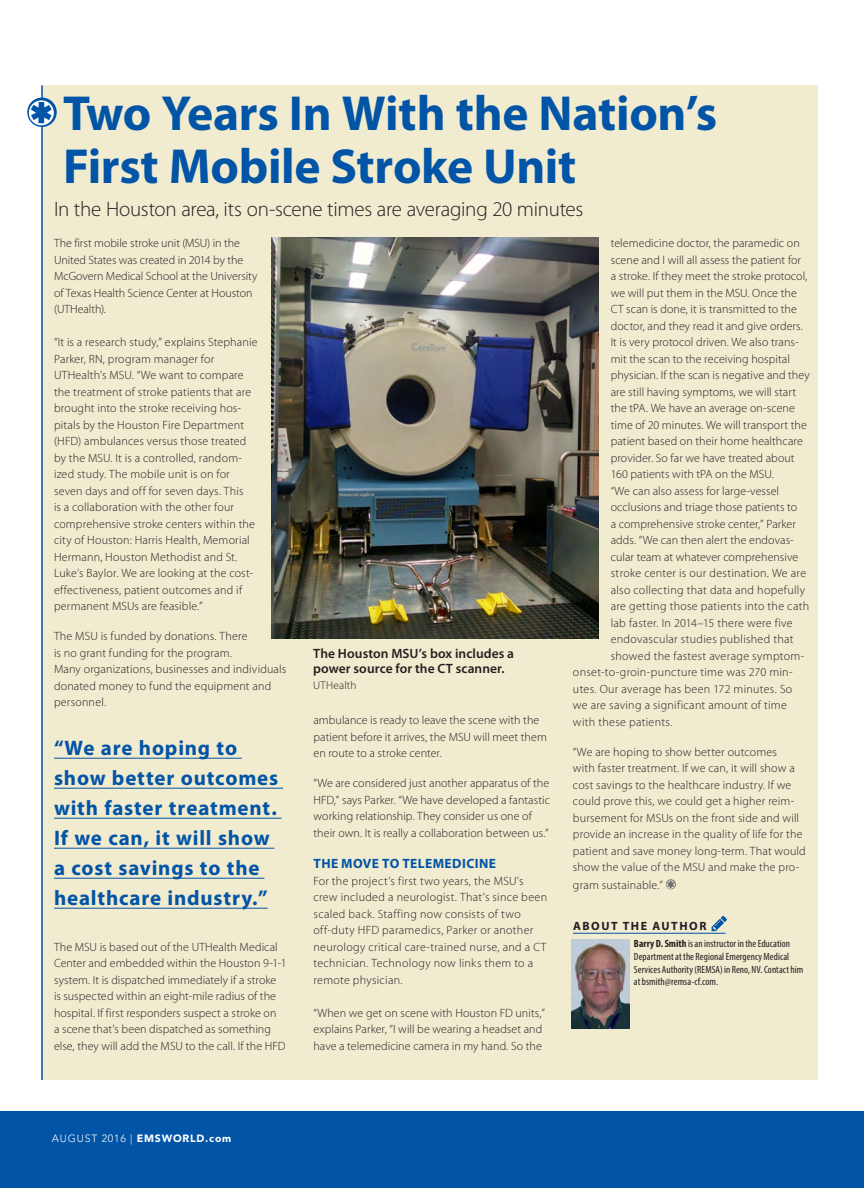
<style>
.page{position:relative;width:864px;height:1188px;background:#fff}
.page>*{position:absolute;margin:0;border:0;box-sizing:border-box;transform-origin:0 0}
.Sidebar-Headline_Col{font:700 49.5px/52.5px "Myriad Pro";letter-spacing:-.01em;color:#0154a6}
.Callout_1215{font:700 21px/30px "Myriad Pro";letter-spacing:.035em;color:#0154a6}
.Deck_b{font:300 21px "Myriad Pro";letter-spacing:-.015em;color:#231f20}
.Caption_b{font:600 13.5px/15px "Myriad Pro";letter-spacing:.005em;color:#231f20}
.Sidebar-Subhead_b{font:700 13.5px "Myriad Pro";letter-spacing:.03em;color:#0154a6}
.Sidebar-Body_Copy_b{font:300 12px/16.5px "Myriad Pro";letter-spacing:.01em;color:#231f20}
.Sidebar-Subhead_b-2{font:300 12px/16.5px "Myriad Pro";letter-spacing:.025em;color:#231f20}
.Reference{font:700 12px "Myriad Pro";letter-spacing:.13em;color:#231f20}
.PhotoCredit_b{font:300 11.25px "Myriad Pro";letter-spacing:.02em;color:#231f20}
.Biography_b{font:condensed 10.5px/12.8px "Myriad Pro";letter-spacing:.005em;color:#231f20}
.t1{font:900 10.5px "Avenir LT Std";letter-spacing:.075em;color:#fff}
.s1{font-weight:700}
.s2{font-weight:300}
</style>
<div class="page">
<div style="left:42px;top:85px;width:776px;height:995px;background:#f1ebd0"></div>
<hr style="left:573px;top:933px;width:153px;height:1px;background:#0154a6">
<svg style="left:666px;top:879px;width:10px;height:10px"></svg>
<svg style="left:712px;top:916px;width:15px;height:15px"></svg>
<hr style="left:41px;top:85px;width:2px;height:995px;background:#0154a6">
<svg style="left:27px;top:98px;width:30px;height:29px"></svg>
<img style="left:271px;top:237px;width:328px;height:402px">
<hr style="left:54px;top:758px;width:188px;height:1px;background:#0154a6">
<hr style="left:54px;top:788px;width:229px;height:1px;background:#0154a6">
<hr style="left:54px;top:818px;width:228px;height:1px;background:#0154a6">
<hr style="left:54px;top:848px;width:220px;height:1px;background:#0154a6">
<hr style="left:54px;top:878px;width:210px;height:1px;background:#0154a6">
<hr style="left:54px;top:908px;width:214px;height:1px;background:#0154a6">
<img style="left:571px;top:939px;width:58px;height:89px">
<div style="left:0;top:1111px;width:864px;height:77px;background:#0154a6"></div>
<p class="Sidebar-Headline_Col" style="left:63px;top:88px;width:656px">Two Years In With the Nation’s<br>First Mobile Stroke Unit</p>
<p class="Deck_b" style="left:54px;top:197px;width:531px">In the Houston area, its on-scene times are averaging 20 minutes</p>
<p class="Sidebar-Body_Copy_b" style="left:54px;top:235px;width:205px">The first mobile stroke unit (MSU) in the United States was created in 2014 by the McGovern Medical School at the University of Texas Health Science Center at Houston (UTHealth).</p>
<p class="Sidebar-Body_Copy_b" style="left:54px;top:334px;width:205px">“It is a research study,” explains Stephanie Parker, RN, program manager for UTHealth’s MSU. “We want to compare the treatment of stroke patients that are brought into the stroke receiving hos&shy;pitals by the Houston Fire Department (HFD) ambulances versus those treated by the MSU. It is a controlled, random&shy;ized study. The mobile unit is on for seven days and off for seven days. This<br>is a collaboration with the other four comprehensive stroke centers within the city of Houston: Harris Health, Memorial Hermann, Houston Methodist and St.<br>Luke’s Baylor. We are looking at the cost&shy;effectiveness, patient outcomes and if permanent MSUs are feasible.”</p>
<p class="Sidebar-Body_Copy_b" style="left:54px;top:628px;width:234px">The MSU is funded by donations. There<br>is no grant funding for the program.<br>Many organizations, businesses and individuals donated money to fund the equipment and personnel.</p>
<p class="Callout_1215" style="left:54px;top:733px;width:226px">“We are hoping to show better outcomes with faster treatment.<br>If we can, it will show a cost savings to the healthcare industry.”</p>
<p class="Sidebar-Body_Copy_b" style="left:54px;top:939px;width:234px">The MSU is based out of the UTHealth Medical Center and embedded within the Houston 9-1-1 system. It is dispatched immediately if a stroke<br>is suspected within an eight-mile radius of the hospital. If first responders suspect a stroke on<br>a scene that’s been dispatched as something else, they will add the MSU to the call. If the HFD</p>
<p class="Caption_b" style="left:313px;top:646px;width:202px">The Houston MSU’s box includes a power source for the CT scanner.</p>
<p class="PhotoCredit_b" style="left:313px;top:679px;width:45px">UTHealth</p>
<p class="Sidebar-Body_Copy_b" style="left:314px;top:712px;width:235px">ambulance is ready to leave the scene with the patient before it arrives, the MSU will meet them en route to a stroke center.</p>
<p class="Sidebar-Body_Copy_b" style="left:314px;top:775px;width:238px">“We are considered just another apparatus of the HFD,” says Parker. “We have developed a fantastic working relationship. They consider us one of their own. It is really a collaboration between us.”</p>
<p class="Sidebar-Subhead_b" style="left:314px;top:856px;width:184px">THE MOVE TO TELEMEDICINE</p>
<p class="Sidebar-Subhead_b-2" style="left:314px;top:873px;width:235px">For the project’s first two years, the MSU’s crew included a neurologist. That’s since been scaled back. Staffing now consists of two off-duty HFD paramedics, Parker or another neurology critical care-trained nurse, and a CT technician. Technology now links them to a remote physician.</p>
<p class="Sidebar-Body_Copy_b" style="left:314px;top:1005px;width:233px">“When we get on scene with Houston FD units,” explains Parker, “I will be wearing a headset and have a telemedicine camera in my hand. So the</p>
<p class="Sidebar-Body_Copy_b" style="left:611px;top:235px;width:200px">telemedicine doctor, the paramedic on scene and I will all assess the patient for<br>a stroke. If they meet the stroke protocol, we will put them in the MSU. Once the CT scan is done, it is transmitted to the doctor, and they read it and give orders.<br>It is very protocol driven. We also trans&shy;mit the scan to the receiving hospital physician. If the scan is negative and they are still having symptoms, we will start the tPA. We have an average on-scene time of 20 minutes. We will transport the patient based on their home healthcare provider. So far we have treated about 160 patients with tPA on the MSU.</p>
<p class="Sidebar-Body_Copy_b" style="left:611px;top:483px;width:170px">“We can also assess for large-vessel</p>
<p class="Sidebar-Body_Copy_b" style="left:611px;top:499px;width:188px">occlusions and triage those patients to</p>
<p class="Sidebar-Body_Copy_b" style="left:611px;top:516px;width:187px">a comprehensive stroke center,” Parker</p>
<p class="Sidebar-Body_Copy_b" style="left:611px;top:532px;width:184px">adds. “We can then alert the endovas-</p>
<p class="Sidebar-Body_Copy_b" style="left:611px;top:549px;width:189px">cular team at whatever comprehensive</p>
<p class="Sidebar-Body_Copy_b" style="left:611px;top:565px;width:197px">stroke center is our destination. We are</p>
<p class="Sidebar-Body_Copy_b" style="left:611px;top:582px;width:196px">also collecting that data and hopefully</p>
<p class="Sidebar-Body_Copy_b" style="left:611px;top:598px;width:200px">are getting those patients into the cath</p>
<p class="Sidebar-Body_Copy_b" style="left:611px;top:615px;width:183px">lab faster. In 2014–15 there were five</p>
<p class="Sidebar-Body_Copy_b" style="left:611px;top:631px;width:184px">endovascular studies published that</p>
<p class="Sidebar-Body_Copy_b" style="left:611px;top:648px;width:195px">showed the fastest average symptom-</p>
<p class="Sidebar-Body_Copy_b" style="left:573px;top:664px;width:221px">onset-to-groin-puncture time was 270 min-</p>
<p class="Sidebar-Body_Copy_b" style="left:573px;top:681px;width:221px">utes. Our average has been 172 minutes. So</p>
<p class="Sidebar-Body_Copy_b" style="left:573px;top:697px;width:215px">we are saving a significant amount of time</p>
<p class="Sidebar-Body_Copy_b" style="left:573px;top:714px;width:101px">with these patients.</p>
<p class="Sidebar-Body_Copy_b" style="left:573px;top:744px;width:234px">“We are hoping to show better outcomes<br>with faster treatment. If we can, it will show a cost savings to the healthcare industry. If we could prove this, we could get a higher reim&shy;bursement for MSUs on the front side and will provide an increase in the quality of life for the patient and save money long-term. That would show the value of the MSU and make the pro-</p>
<p class="Sidebar-Body_Copy_b" style="left:573px;top:877px;width:91px">gram sustainable.”</p>
<p class="Reference" style="left:573px;top:919px;width:135px">ABOUT THE AUTHOR</p>
<p class="Biography_b" style="left:634px;top:937px;width:171px"><span class="s1">Barry D. Smith</span> is an instructor in the Education Department at the Regional Emergency Medical Services Authority (REMSA) in Reno, NV. Contact him at bsmith@remsa-cf.com.</p>
<p class="t1" style="left:52px;top:1132px;width:181px"><span class="s2">AUGUST 2016 |</span> EMSWORLD.com</p>
</div>
